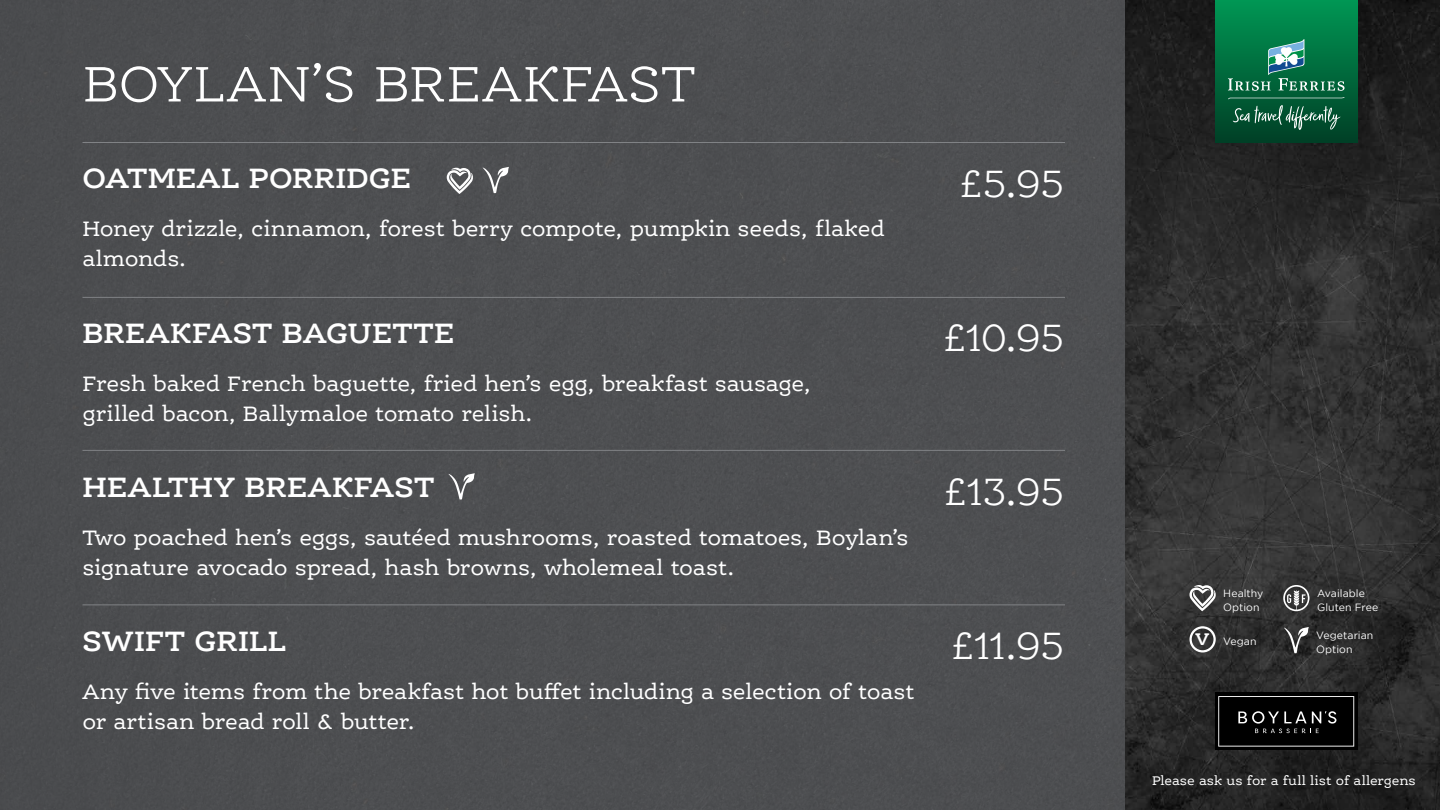
<style>
.page{position:relative;width:1440px;height:810px;background:#515254}
.page>*{position:absolute;margin:0;border:0;box-sizing:border-box;transform-origin:0 0}
.t1{font:300 54px "Ernestine Pro";color:#fff}
.t2{font:300 41.25px "Ernestine Pro";letter-spacing:-.05em;color:#fff}
.t3{font:600 30px "Ernestine Pro";letter-spacing:.005em;color:#fff}
.t4{font:22.5px/30px "Ernestine Pro";letter-spacing:-.01em;color:#fff}
.t5{font:700 18px "Ernestine Pro";color:#fff}
.t6{font:13.5px "Ernestine Pro";letter-spacing:-.005em;color:#fff}
.t7{font:10.5px/13.5px "Gotham";letter-spacing:.005em;color:#fff}
</style>
<div class="page">
<hr style="left:82px;top:142px;width:983px;height:1px;background:#808285">
<img style="left:1125px;top:0;width:315px;height:810px">
<div style="left:1215px;top:693px;width:143px;height:57px;background:#000"></div>
<svg style="left:1218px;top:696px;width:136px;height:51px"></svg>
<div style="left:1215px;top:0;width:143px;height:143px;background:linear-gradient(to bottom,#009754,#003f26)"></div>
<svg style="left:1228px;top:39px;width:117px;height:91px;background:#217655"></svg>
<svg style="left:1283px;top:585px;width:27px;height:26px"></svg>
<svg style="left:1284px;top:627px;width:25px;height:26px"></svg>
<svg style="left:1190px;top:585px;width:26px;height:26px"></svg>
<div style="left:1189px;top:626px;width:27px;height:26px;border:2px solid #fff;border-radius:50%"></div>
<hr style="left:82px;top:297px;width:983px;height:1px;background:#808285">
<svg style="left:447px;top:168px;width:26px;height:26px"></svg>
<svg style="left:483px;top:167px;width:26px;height:26px"></svg>
<svg style="left:448px;top:473px;width:27px;height:27px"></svg>
<hr style="left:82px;top:450px;width:983px;height:1px;background:#808285">
<hr style="left:82px;top:604px;width:983px;height:1px;background:#808285">
<h1 class="t1" style="left:83px;top:51px;width:615px">BOYLAN’S BREAKFAST</h1>
<h3 class="t3" style="left:83px;top:159px;width:330px">OATMEAL PORRIDGE</h3>
<h2 class="t2" style="left:958px;top:158px;width:108px">£5.95</h2>
<p class="t4" style="left:82px;top:214px;width:804px">Honey drizzle, cinnamon, forest berry compote, pumpkin seeds, flaked almonds.</p>
<h3 class="t3" style="left:83px;top:314px;width:373px">BREAKFAST BAGUETTE</h3>
<h2 class="t2" style="left:942px;top:313px;width:125px">£10.95</h2>
<p class="t4" style="left:82px;top:368px;width:730px">Fresh baked French baguette, fried hen’s egg, breakfast sausage, grilled bacon, Ballymaloe tomato relish.</p>
<h3 class="t3" style="left:83px;top:468px;width:353px">HEALTHY BREAKFAST</h3>
<h2 class="t2" style="left:942px;top:467px;width:124px">£13.95</h2>
<p class="t4" style="left:82px;top:522px;width:828px">Two poached hen’s eggs, sautéed mushrooms, roasted tomatoes, Boylan’s signature avocado spread, hash browns, wholemeal toast.</p>
<h3 class="t3" style="left:83px;top:622px;width:205px">SWIFT GRILL</h3>
<h2 class="t2" style="left:950px;top:621px;width:117px">£11.95</h2>
<p class="t4" style="left:82px;top:676px;width:834px">Any five items from the breakfast hot buffet including a selection of toast or artisan bread roll &amp; butter.</p>
<p class="t5" style="left:1195px;top:628px;width:15px">V</p>
<p class="t7" style="left:1223px;top:586px;width:42px">Healthy<br>Option</p>
<p class="t7" style="left:1223px;top:634px;width:35px">Vegan</p>
<p class="t7" style="left:1317px;top:586px;width:63px">Available<br>Gluten Free</p>
<p class="t7" style="left:1316px;top:628px;width:59px">Vegetarian<br>Option</p>
<p class="t6" style="left:1152px;top:773px;width:265px">Please ask us for a full list of allergens</p>
</div>
